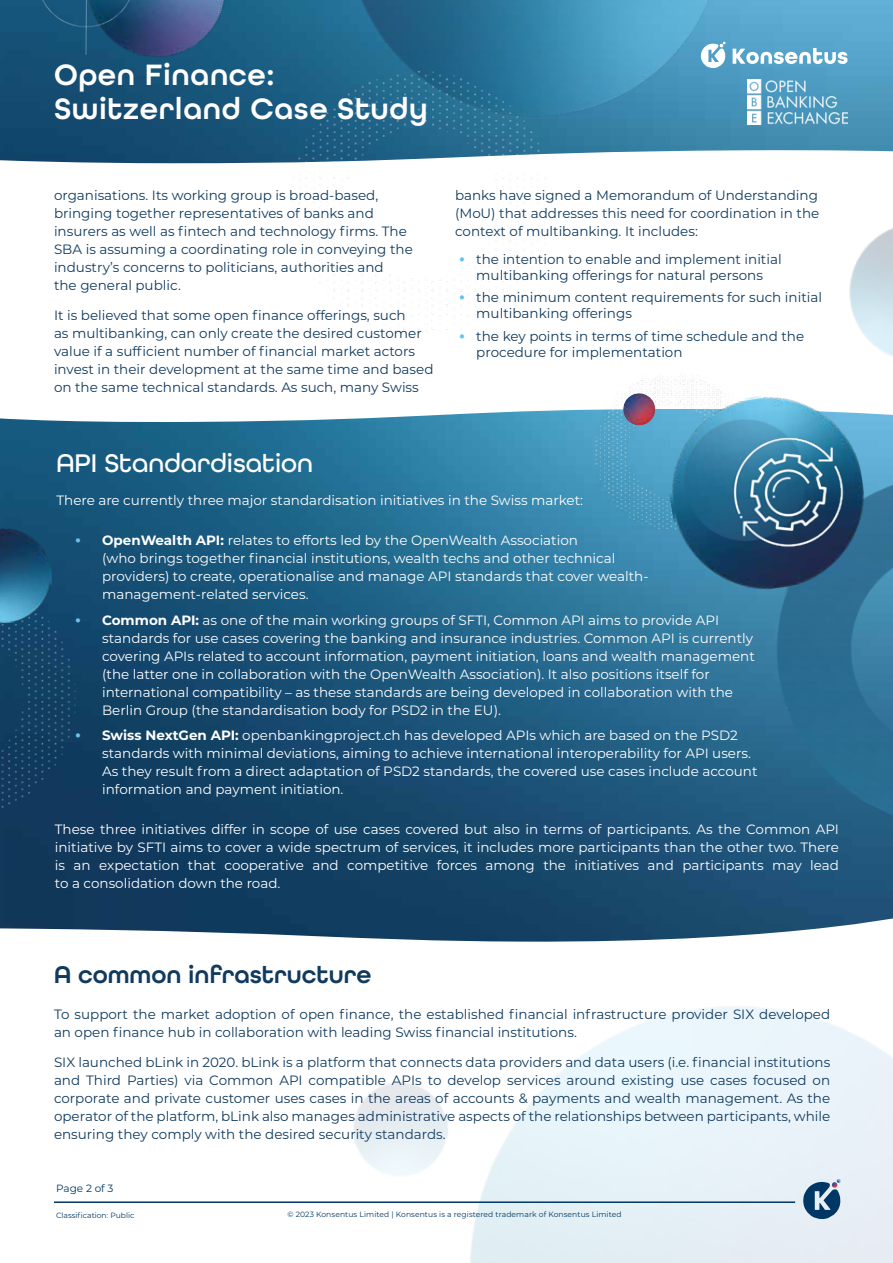
<style>
.page{position:relative;width:893px;height:1263px;background:#fff}
.page>*{position:absolute;margin:0;border:0;box-sizing:border-box;transform-origin:0 0}
.t1{font:600 31.2px/34.2px "All Round Gothic";letter-spacing:.02em;color:#fff}
.t2{font:500 27px "All Round Gothic";color:#fff}
.t3{font:600 25.5px "All Round Gothic";color:#103a5e}
.t4{font:13.5px/18px "Montserrat";color:#103a5e}
.t5{font:13.5px/18px "Montserrat";color:#fff}
.t6{font:10.5px "Montserrat";color:#003764}
.t7{font:7.65px "Montserrat";letter-spacing:.01em;color:#003764}
.s1{font-weight:100;font-size:16.5px;color:#67c3eb}
.s2{font-weight:700}
</style>
<div class="page">
<img style="left:0;top:0;width:893px;height:133px">
<img style="left:0;top:439px;width:893px;height:472px">
<img style="left:279px;top:0;width:451px;height:133px">
<img style="left:290px;top:72px;width:263px;height:259px">
<img style="left:83px;top:0;width:171px;height:84px">
<img style="left:37px;top:0;width:97px;height:54px">
<img style="left:849px;top:228px;width:44px;height:128px">
<svg style="left:0;top:133px;width:893px;height:38px"></svg>
<svg style="left:0;top:409px;width:893px;height:30px"></svg>
<svg style="left:701px;top:42px;width:25px;height:26px"></svg>
<svg style="left:733px;top:48px;width:115px;height:16px"></svg>
<img style="left:747px;top:79px;width:101px;height:46px">
<hr style="left:54px;top:1201px;width:741px;height:2px;background:#003764">
<img style="left:595px;top:374px;width:106px;height:156px">
<div style="left:619px;top:392px;width:38px;height:36px;background:#103a5e;opacity:.35"></div>
<svg style="left:0;top:911px;width:893px;height:31px"></svg>
<img style="left:0;top:576px;width:75px;height:244px">
<img style="left:768px;top:463px;width:125px;height:375px">
<img style="left:0;top:526px;width:54px;height:97px">
<img style="left:656px;top:382px;width:221px;height:221px">
<img style="left:680px;top:418px;width:167px;height:136px">
<svg style="left:803px;top:1179px;width:38px;height:40px;background:#6284a1"></svg>
<h1 class="t1" style="left:54px;top:57px;width:375px">Open Finance:<br>Switzerland Case Study</h1>
<p class="t4" style="left:54px;top:185px;width:360px">organisations. Its working group is broad-based, bringing together representatives of banks and insurers as well as fintech and technology firms. The SBA is assuming a coordinating role in conveying the industry’s concerns to politicians, authorities and<br>the general public.</p>
<p class="t4" style="left:54px;top:305px;width:381px">It is believed that some open finance offerings, such<br>as multibanking, can only create the desired customer value if a sufficient number of financial market actors invest in their development at the same time and based on the same technical standards. As such, many Swiss</p>
<h2 class="t2" style="left:56px;top:447px;width:258px">API Standardisation</h2>
<p class="t4" style="left:455px;top:185px;width:366px;text-align:justify">banks have signed a Memorandum of Understanding (MoU) that addresses this need for coordination in the context of multibanking. It includes:</p>
<p class="t4" style="left:459px;top:250px;width:324px;line-height:16.2px;text-align:center"><span class="s1">•</span> the intention to enable and implement initial multibanking offerings for natural persons</p>
<p class="t4" style="left:476px;top:289px;width:347px;line-height:16.2px;text-indent:-17px"><span class="s1">•</span> the minimum content requirements for such initial multibanking offerings</p>
<p class="t4" style="left:476px;top:327px;width:329px;line-height:16.2px;text-indent:-17px"><span class="s1">•</span> the key points in terms of time schedule and the procedure for implementation</p>
<p class="t5" style="left:56px;top:491px;width:528px">There are currently three major standardisation initiatives in the Swiss market:</p>
<p class="t5" style="left:102px;top:531px;width:548px;text-indent:-27px"><span class="s1">•</span> <span class="s2">OpenWealth API:</span> relates to efforts led by the OpenWealth Association<br>(who brings together financial institutions, wealth techs and other technical providers) to create, operationalise and manage API standards that cover wealth&shy;management-related services.</p>
<p class="t5" style="left:102px;top:610px;width:654px;text-indent:-27px"><span class="s1">•</span> <span class="s2">Common API:</span> as one of the main working groups of SFTI, Common API aims to provide API standards for use cases covering the banking and insurance industries. Common API is currently covering APIs related to account information, payment initiation, loans and wealth management (the latter one in collaboration with the OpenWealth Association). It also positions itself for international compatibility – as these standards are being developed in collaboration with the Berlin Group (the standardisation body for PSD2 in the EU).</p>
<p class="t5" style="left:102px;top:725px;width:657px;text-indent:-27px"><span class="s1">•</span> <span class="s2">Swiss NextGen API:</span> openbankingproject.ch has developed APIs which are based on the PSD2 standards with minimal deviations, aiming to achieve international interoperability for API users.<br>As they result from a direct adaptation of PSD2 standards, the covered use cases include account information and payment initiation.</p>
<p class="t5" style="left:55px;top:820px;width:786px;text-align:justify">These three initiatives differ in scope of use cases covered but also in terms of participants. As the Common API initiative by SFTI aims to cover a wide spectrum of services, it includes more participants than the other two. There is an expectation that cooperative and competitive forces among the initiatives and participants may lead to a consolidation down the road.</p>
<h3 class="t3" style="left:54px;top:960px;width:319px">A common infrastructure</h3>
<p class="t4" style="left:54px;top:1005px;width:778px">To support the market adoption of open finance, the established financial infrastructure provider SIX developed an open finance hub in collaboration with leading Swiss financial institutions.</p>
<p class="t4" style="left:54px;top:1053px;width:778px;text-align:justify">SIX launched bLink in 2020. bLink is a platform that connects data providers and data users (i.e. financial institutions and Third Parties) via Common API compatible APIs to develop services around existing use cases focused on corporate and private customer uses cases in the areas of accounts &amp; payments and wealth management. As the operator of the platform, bLink also manages administrative aspects of the relationships between participants, while ensuring they comply with the desired security standards.</p>
<p class="t6" style="left:56px;top:1181px;width:59px">Page 2 of 3</p>
<p class="t7" style="left:56px;top:1209px;width:80px">Classification: Public</p>
<p class="t7" style="left:287px;top:1209px;width:336px">© 2023 Konsentus Limited | Konsentus is a registered trademark of Konsentus Limited</p>
</div>
